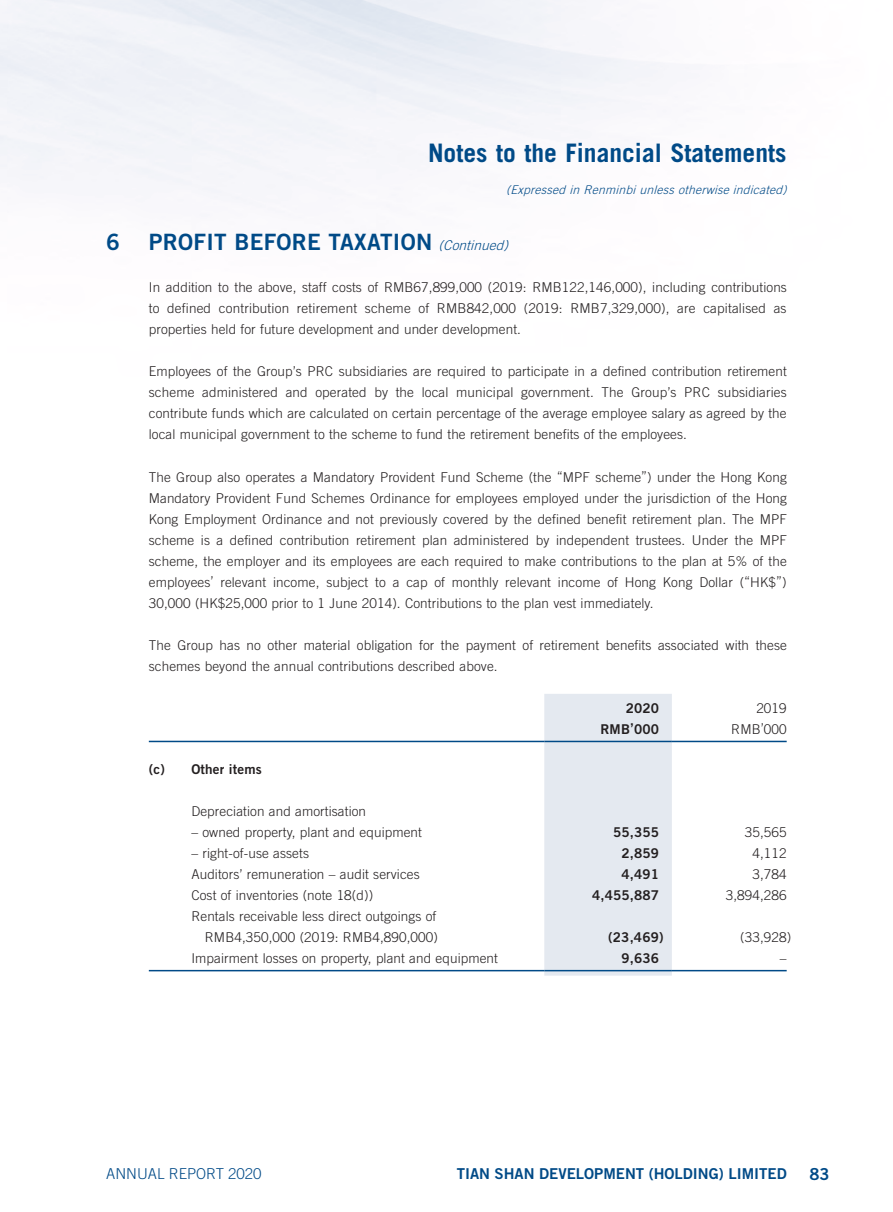
<style>
.page{position:relative;width:893px;height:1212px;background:#fff}
.page>*{position:absolute;margin:0;border:0;box-sizing:border-box;transform-origin:0 0}
.t1{font:700 25.5px "Trade Gothic LT Std";color:#004a87}
.t2{font:22.5px "Trade Gothic LT Std Bd 2";letter-spacing:.015em;color:#004a87}
.t3{font:16.5px "Trade Gothic LT Std Bd 2";color:#004a87}
.t4{font:15px "Trade Gothic LT Std Bd 2";color:#004a87}
.t5{font:300 15px "Trade Gothic LT Std";color:#004a87}
.t6{font:300 13.5px/21px "Trade Gothic LT Std";letter-spacing:.01em;color:#231f20;text-align:justify}
.t7{font:13.5px "Trade Gothic LT Std Bd 2";letter-spacing:.01em;color:#231f20}
.t8{font:italic 300 12px "Trade Gothic LT Std";color:#004a87}
.s1{font-family:"Trade Gothic LT Std";font-weight:300;font-style:italic;font-size:13.5px}
</style>
<div class="page">
<div style="left:544px;top:694px;width:128px;height:282px;background:#e4e9f0"></div>
<hr style="left:149px;top:741px;width:395px;height:1px;background:#004a87">
<hr style="left:544px;top:741px;width:128px;height:1px;background:#004a87">
<hr style="left:672px;top:741px;width:115px;height:1px;background:#004a87">
<hr style="left:149px;top:970px;width:395px;height:1px;background:#004a87">
<hr style="left:544px;top:970px;width:128px;height:1px;background:#004a87">
<hr style="left:672px;top:970px;width:115px;height:1px;background:#004a87">
<h1 class="t1" style="left:428px;top:137px;width:360px">Notes to the Financial Statements</h1>
<p class="t8" style="left:506px;top:182px;width:285px">(Expressed in Renminbiunlessotherwiseindicated)</p>
<h2 class="t2" style="left:106px;top:228px;width:15px">6</h2>
<h2 class="t2" style="left:149px;top:228px;width:365px">PROFIT BEFORE TAXATION <span class="s1">(Continued)</span></h2>
<p class="t6" style="left:149px;top:276px;width:640px">In addition to the above, staff costs of RMB67,899,000 (2019: RMB122,146,000), including contributions to defined contribution retirement scheme of RMB842,000 (2019: RMB7,329,000), are capitalised as properties held for future development and under development.</p>
<p class="t6" style="left:149px;top:361px;width:639px">Employees of the Group’s PRC subsidiaries are required to participate in a defined contribution retirement scheme administered and operated by the local municipal government. The Group’s PRC subsidiaries contribute funds which are calculated on certain percentage of the average employee salary as agreed by the local municipal government to the scheme to fund the retirement benefits of the employees.</p>
<p class="t6" style="left:149px;top:466px;width:640px">The Group also operates a Mandatory Provident Fund Scheme (the “MPF scheme”) under the Hong Kong Mandatory Provident Fund Schemes Ordinance for employees employed under the jurisdiction of the Hong Kong Employment Ordinance and not previously covered by the defined benefit retirement plan. The MPF scheme is a defined contribution retirement plan administered by independent trustees. Under the MPF scheme, the employer and its employees are each required to make contributions to the plan at 5% of the employees’ relevant income, subject to a cap of monthly relevant income of Hong Kong Dollar (“HK$”)<br>30,000 (HK$25,000 prior to 1 June 2014). Contributions to the plan vest immediately.</p>
<p class="t6" style="left:149px;top:634px;width:639px">The Group has no other material obligation for the payment of retirement benefits associated with these schemes beyond the annual contributions described above.</p>
<p class="t7" style="left:626px;top:700px;width:35px">2020</p>
<p class="t6" style="left:756px;top:698px;width:32px">2019</p>
<p class="t7" style="left:600px;top:721px;width:60px">RMB’000</p>
<p class="t6" style="left:731px;top:719px;width:57px">RMB’000</p>
<p class="t7" style="left:149px;top:761px;width:114px">(c) Other items</p>
<p class="t6" style="left:191px;top:801px;width:176px">Depreciation and amortisation</p>
<p class="t6" style="left:191px;top:822px;width:232px">– owned property, plant and equipment</p>
<p class="t7" style="left:613px;top:824px;width:48px">55,355</p>
<p class="t6" style="left:745px;top:822px;width:43px">35,565</p>
<p class="t6" style="left:191px;top:843px;width:119px">– right-of-use assets</p>
<p class="t7" style="left:621px;top:845px;width:39px">2,859</p>
<p class="t6" style="left:752px;top:843px;width:36px">4,112</p>
<p class="t6" style="left:191px;top:864px;width:230px">Auditors’ remuneration – audit services</p>
<p class="t7" style="left:621px;top:866px;width:39px">4,491</p>
<p class="t6" style="left:752px;top:864px;width:36px">3,784</p>
<p class="t6" style="left:191px;top:885px;width:183px">Cost of inventories (note 18(d))</p>
<p class="t7" style="left:592px;top:887px;width:69px">4,455,887</p>
<p class="t6" style="left:726px;top:885px;width:62px">3,894,286</p>
<p class="t6" style="left:191px;top:906px;width:248px;text-align:right">Rentals receivable less direct outgoings of<br>RMB4,350,000 (2019: RMB4,890,000)</p>
<p class="t7" style="left:608px;top:929px;width:57px">(23,469)</p>
<p class="t6" style="left:740px;top:927px;width:53px">(33,928)</p>
<p class="t6" style="left:191px;top:948px;width:308px">Impairment losses on property, plant and equipment</p>
<p class="t7" style="left:621px;top:950px;width:39px">9,636</p>
<p class="t6" style="left:780px;top:948px;width:8px">–</p>
<p class="t5" style="left:106px;top:1164px;width:157px">ANNUAL REPORT 2020</p>
<p class="t4" style="left:457px;top:1164px;width:331px">TIAN SHAN DEVELOPMENT (HOLDING) LIMITED</p>
<p class="t3" style="left:809px;top:1164px;width:22px">83</p>
</div>
